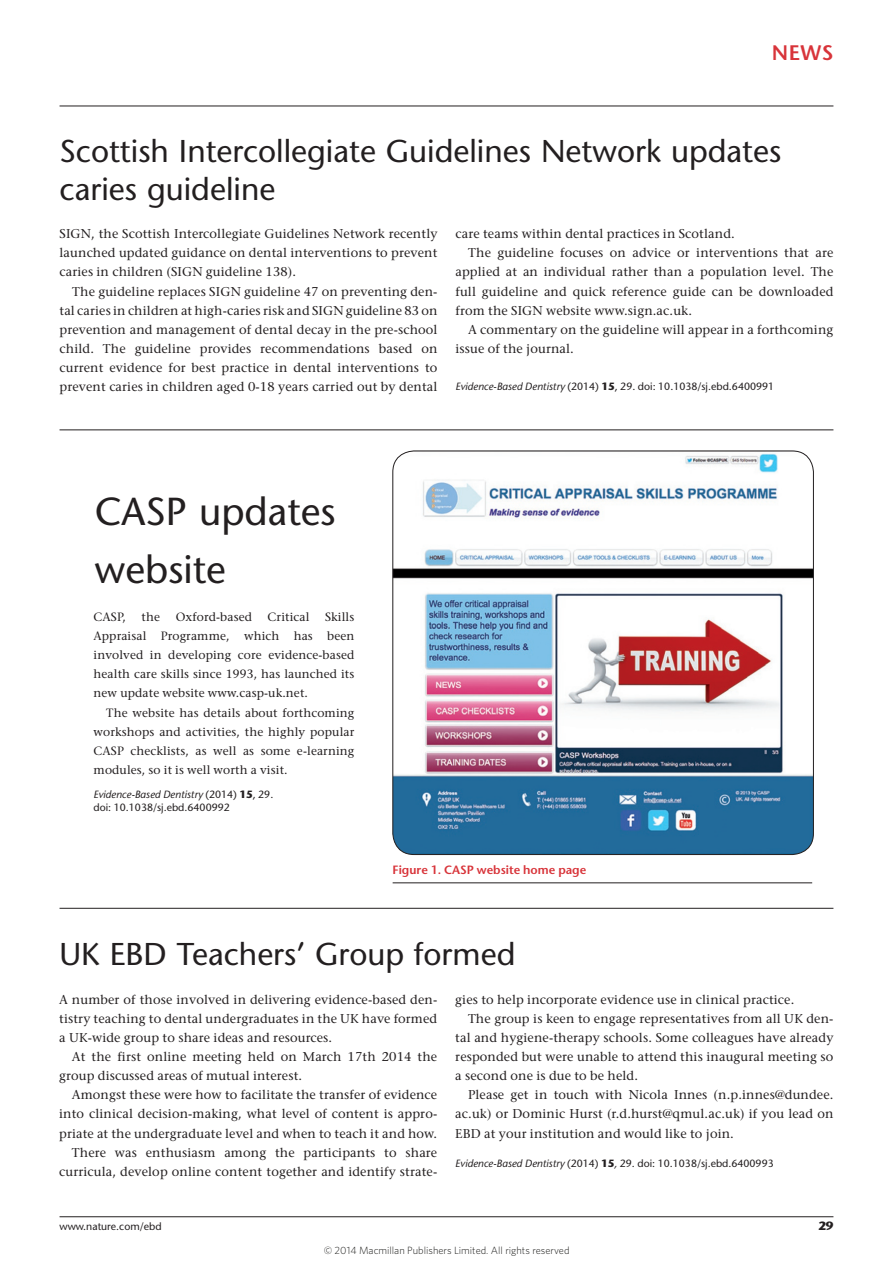
<style>
.page{position:relative;width:893px;height:1263px;background:#fff}
.page>*{position:absolute;margin:0;border:0;box-sizing:border-box;transform-origin:0 0}
.COMMENTARY_SIDEHEAD{font:500 39px/57.4px "Stone Sans Std";color:#231f20}
.COMMENTARY_SIDEHEAD-2{font:500 31.5px/38.2px "Stone Sans Std";color:#231f20}
.t1{font:600 21px "Stone Sans Std";color:#d8343a}
.COMMENTARY_TEXT{font:500 12.75px/19.2px "Stone Serif Std";letter-spacing:.01em;color:#231f20;text-align:justify}
.COMMENTARY_TEXT_FULL{font:500 12.75px/19.2px "Stone Serif Std";letter-spacing:.01em;color:#231f20;text-align:justify}
.COMMENTARY_TEXT_FULL-2{font:500 12px/19.2px "Stone Serif Std";letter-spacing:.01em;color:#231f20;text-align:justify}
.COMMENTARY_TEXT-2{font:500 12px/19.2px "Stone Serif Std";letter-spacing:.01em;color:#231f20;text-align:justify}
.TABLE_CAPTION{font:600 12px "Stone Sans Std";color:#d8343a}
.t2{font:700 12px "Stone Sans Std";color:#231f20}
.doi_number{font:500 10.5px/13.5px "Stone Sans Std";color:#231f20}
.SUMMARY_BIBLIO{font:500 10.5px "Stone Sans Std";color:#231f20}
.t3{font:300 10.5px "Whitney";color:#1d1d1b}
.s1{font-style:italic}
.s2{font-weight:700}
</style>
<div class="page">
<hr style="left:60px;top:1216px;width:773px;height:1px;background:#231f20">
<hr style="left:60px;top:908px;width:773px;height:1px;background:#231f20">
<hr style="left:60px;top:429px;width:773px;height:1px;background:#231f20">
<hr style="left:60px;top:106px;width:773px;height:1px;background:#231f20">
<img style="left:393px;top:451px;width:420px;height:403px">
<hr style="left:393px;top:882px;width:419px;height:1px;background:#231f20">
<p class="t1" style="left:772px;top:40px;width:63px">NEWS</p>
<p class="COMMENTARY_SIDEHEAD-2" style="left:60px;top:132px;width:723px">Scottish Intercollegiate Guidelines Network updates caries guideline</p>
<p class="COMMENTARY_TEXT_FULL" style="left:60px;top:224px;width:379px">SIGN, the Scottish Intercollegiate Guidelines Network recently launched updated guidance on dental interventions to prevent caries in children (SIGN guideline 138).</p>
<p class="COMMENTARY_TEXT" style="left:60px;top:282px;width:379px;text-indent:13px">The guideline replaces SIGN guideline 47 on preventing den&shy;tal caries in children at high-caries risk and SIGN guideline 83 on prevention and management of dental decay in the pre-school child. The guideline provides recommendations based on current evidence for best practice in dental interventions to prevent caries in children aged 0-18 years carried out by dental</p>
<p class="COMMENTARY_TEXT" style="left:455px;top:224px;width:281px">care teams within dental practices in Scotland.</p>
<p class="COMMENTARY_TEXT" style="left:455px;top:243px;width:379px;text-indent:13px">The guideline focuses on advice or interventions that are applied at an individual rather than a population level. The full guideline and quick reference guide can be downloaded from the SIGN website www.sign.ac.uk.</p>
<p class="COMMENTARY_TEXT" style="left:455px;top:320px;width:379px;text-indent:13px">A commentary on the guideline will appear in a forthcoming issue of the journal.</p>
<p class="SUMMARY_BIBLIO" style="left:455px;top:380px;width:320px"><span class="s1">Evidence-Based Dentistry</span> (2014) <span class="s2">15</span>, 29. doi: 10.1038/sj.ebd.6400991</p>
<p class="COMMENTARY_SIDEHEAD" style="left:95px;top:483px;width:242px">CASP updates website</p>
<p class="COMMENTARY_TEXT_FULL-2" style="left:94px;top:607px;width:34px">CASP,</p>
<p class="COMMENTARY_TEXT_FULL-2" style="left:142px;top:607px;width:20px">the</p>
<p class="COMMENTARY_TEXT_FULL-2" style="left:176px;top:607px;width:78px">Oxford-based</p>
<p class="COMMENTARY_TEXT_FULL-2" style="left:268px;top:607px;width:43px">Critical</p>
<p class="COMMENTARY_TEXT_FULL-2" style="left:94px;top:607px;width:262px;text-indent:232px">Skills Appraisal Programme, which has been involved in developing core evidence-based health care skills since 1993, has launched its new update website www.casp-uk.net.</p>
<p class="COMMENTARY_TEXT-2" style="left:94px;top:703px;width:262px;text-indent:13px">The website has details about forthcoming workshops and activities, the highly popular CASP checklists, as well as some e-learning modules, so it is well worth a visit.</p>
<p class="doi_number" style="left:94px;top:787px;width:181px"><span class="s1">Evidence-Based Dentistry</span> (2014) <span class="s2">15</span>, 29. doi: 10.1038/sj.ebd.6400992</p>
<p class="TABLE_CAPTION" style="left:393px;top:863px;width:195px">Figure 1. CASP website home page</p>
<p class="COMMENTARY_SIDEHEAD-2" style="left:60px;top:935px;width:457px">UK EBD Teachers’ Group formed</p>
<p class="COMMENTARY_TEXT_FULL" style="left:59px;top:989px;width:380px">A number of those involved in delivering evidence-based den&shy;tistry teaching to dental undergraduates in the UK have formed a UK-wide group to share ideas and resources.</p>
<p class="COMMENTARY_TEXT" style="left:59px;top:1047px;width:380px;text-indent:13px">At the first online meeting held on March 17th 2014 the group discussed areas of mutual interest.</p>
<p class="COMMENTARY_TEXT" style="left:59px;top:1085px;width:380px;text-indent:13px">Amongst these were how to facilitate the transfer of evidence into clinical decision-making, what level of content is appro&shy;priate at the undergraduate level and when to teach it and how.</p>
<p class="COMMENTARY_TEXT" style="left:59px;top:1143px;width:380px;text-align:right">There was enthusiasm among the participants to share curricula, develop online content together and identify strate-</p>
<p class="COMMENTARY_TEXT" style="left:455px;top:989px;width:341px">gies to help incorporate evidence use in clinical practice.</p>
<p class="COMMENTARY_TEXT" style="left:455px;top:1009px;width:380px;text-indent:13px">The group is keen to engage representatives from all UK den&shy;tal and hygiene-therapy schools. Some colleagues have already responded but were unable to attend this inaugural meeting so a second one is due to be held.</p>
<p class="COMMENTARY_TEXT" style="left:455px;top:1085px;width:380px;text-indent:13px">Please get in touch with Nicola Innes (n.p.innes@dundee. ac.uk) or Dominic Hurst (r.d.hurst@qmul.ac.uk) if you lead on EBD at your institution and would like to join.</p>
<p class="doi_number" style="left:455px;top:1157px;width:320px"><span class="s1">Evidence-Based Dentistry</span> (2014) <span class="s2">15</span><span class="s1">,</span> 29. doi: 10.1038/sj.ebd.6400993</p>
<p class="doi_number" style="left:60px;top:1219px;width:104px">www.nature.com/ebd</p>
<p class="t2" style="left:818px;top:1218px;width:17px">29</p>
<p class="t3" style="left:324px;top:1243px;width:247px">© 2014 Macmillan Publishers Limited. All rights reserved</p>
</div>
